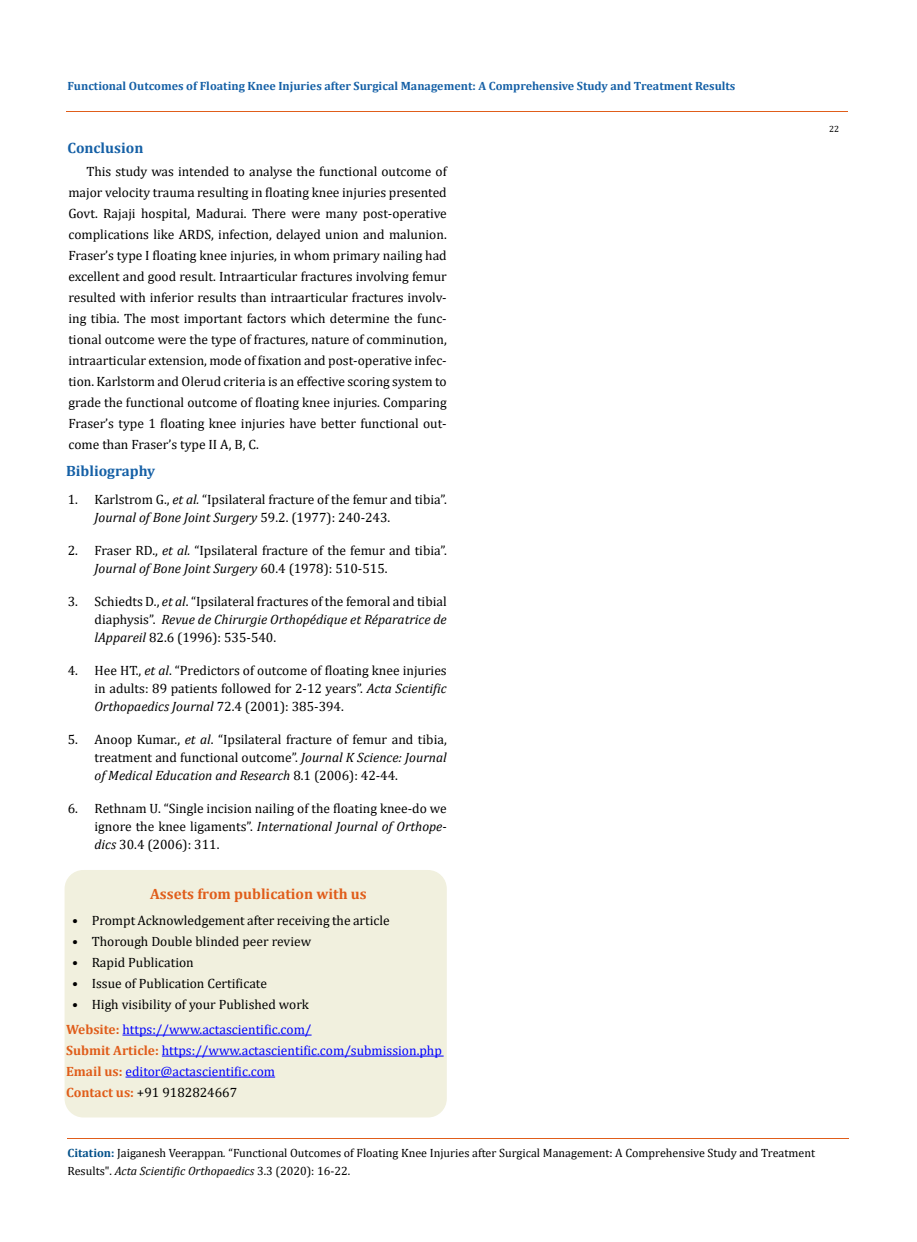
<style>
.page{position:relative;width:917px;height:1242px;background:#fff}
.page>*{position:absolute;margin:0;border:0;box-sizing:border-box;transform-origin:0 0}
.t1{font:700 15px "Cambria";color:#e05d1a}
.t2{font:700 15px "Cambria";color:#1560a6}
.t3{font:13.5px/21px "Cambria";color:#000;text-align:justify}
.t4{font:13.5px/21px "Cambria";color:#00f}
.t5{font:12px/18px "Cambria";color:#000}
.t6{font:700 12px "Cambria";color:#1560a6}
.t7{font:9px "Cambria";color:#000}
.s1{font-style:italic}
.s2{font-weight:700;color:#e05d1a}
.s3{color:#000}
.s4{font-weight:700;color:#035089}
</style>
<div class="page">
<hr style="left:66px;top:111px;width:781px;height:1px;background:#e05d1a">
<div style="left:65px;top:871px;width:381px;height:246px;background:#f1f0de;border-radius:18px"></div>
<div style="left:65px;top:870px;width:382px;height:248px;border:2px solid #f1f0de;border-radius:18px"></div>
<hr style="left:122px;top:1035px;width:189px;height:1px;background:#00f">
<hr style="left:162px;top:1056px;width:281px;height:1px;background:#00f">
<hr style="left:125px;top:1077px;width:150px;height:1px;background:#00f">
<hr style="left:68px;top:1138px;width:781px;height:1px;background:#e05d1a">
<p class="t6" style="left:67px;top:78px;width:669px">Functional Outcomes of Floating Knee Injuries after Surgical Management: A Comprehensive Study and Treatment Results</p>
<p class="t2" style="left:67px;top:137px;width:77px">Conclusion</p>
<p class="t3" style="left:68px;top:161px;width:380px;text-indent:18px">This study was intended to analyse the functional outcome of major velocity trauma resulting in floating knee injuries presented Govt. Rajaji hospital, Madurai. There were many post-operative complications like ARDS, infection, delayed union and malunion.<br>Fraser’s type I floating knee injuries, in whom primary nailing had excellent and good result. Intraarticular fractures involving femur resulted with inferior results than intraarticular fractures involv&shy;ing tibia. The most important factors which determine the func&shy;tional outcome were the type of fractures, nature of comminution, intraarticular extension, mode of fixation and post-operative infec&shy;tion. Karlstorm and Olerud criteria is an effective scoring system to grade the functional outcome of floating knee injuries. Comparing Fraser’s type 1 floating knee injuries have better functional out&shy;come than Fraser’s type II A, B, C.</p>
<p class="t2" style="left:66px;top:461px;width:91px">Bibliography</p>
<p class="t3" style="left:95px;top:491px;width:354px;line-height:18px;text-indent:-27px">1. Karlstrom G., <span class="s1">et al.</span> “Ipsilateral fracture of the femur and tibia”.<br><span class="s1">Journal of Bone Joint Surgery</span> 59.2. (1977): 240-243.</p>
<p class="t3" style="left:95px;top:542px;width:354px;line-height:18px;text-indent:-27px">2. Fraser RD., <span class="s1">et al.</span> “Ipsilateral fracture of the femur and tibia”.<br><span class="s1">Journal of Bone Joint Surgery</span> 60.4 (1978): 510-515.</p>
<p class="t3" style="left:95px;top:593px;width:354px;line-height:18px;text-indent:-27px">3. Schiedts D., <span class="s1">et al</span>. “Ipsilateral fractures of the femoral and tibial diaphysis”. <span class="s1">Revue de Chirurgie Orthopédique et Réparatrice de lAppareil</span> 82.6 (1996): 535-540.</p>
<p class="t3" style="left:95px;top:662px;width:354px;line-height:18px;text-indent:-27px">4. Hee HT., <span class="s1">et al</span>. “Predictors of outcome of floating knee injuries in adults: 89 patients followed for 2-12 years”. <span class="s1">Acta Scientific Orthopaedics Journal</span> 72.4 (2001): 385-394.</p>
<p class="t3" style="left:95px;top:731px;width:354px;line-height:18px;text-indent:-27px">5. Anoop Kumar., <span class="s1">et al</span>. “Ipsilateral fracture of femur and tibia, treatment and functional outcome”. <span class="s1">Journal K Science: Journal of Medical Education and Research</span> 8.1 (2006): 42-44.</p>
<p class="t3" style="left:95px;top:800px;width:354px;line-height:18px;text-indent:-27px">6. Rethnam U. “Single incision nailing of the floating knee-do we ignore the knee ligaments”. <span class="s1">International Journal of Orthope&shy;dics</span> 30.4 (2006): 311.</p>
<p class="t1" style="left:150px;top:883px;width:218px">Assets from publication with us</p>
<p class="t3" style="left:72px;top:909px;width:319px">• Prompt Acknowledgement after receiving the article</p>
<p class="t3" style="left:72px;top:930px;width:240px">• Thorough Double blinded peer review</p>
<p class="t3" style="left:72px;top:951px;width:123px">• Rapid Publication</p>
<p class="t3" style="left:72px;top:972px;width:196px">• Issue of Publication Certificate</p>
<p class="t3" style="left:72px;top:993px;width:238px">• High visibility of your Published work</p>
<p class="t4" style="left:66px;top:1019px;width:377px"><span class="s2">Website:</span> https://www.actascientific.com/<br><span class="s2">Submit Article:</span> https://www.actascientific.com/submission.php <span class="s2">Email us:</span> editor@actascientific.com<br><span class="s2">Contact us:</span> <span class="s3">+91 9182824667</span></p>
<p class="t7" style="left:829px;top:124px;width:11px">22</p>
<p class="t5" style="left:68px;top:1143px;width:749px"><span class="s4">Citation:</span> Jaiganesh Veerappan<span class="s1">.</span> “Functional Outcomes of Floating Knee Injuries after Surgical Management: A Comprehensive Study and Treatment<br>Results". <span class="s1">Acta Scientific Orthopaedics</span> 3.3 (2020): 16-22.</p>
</div>
